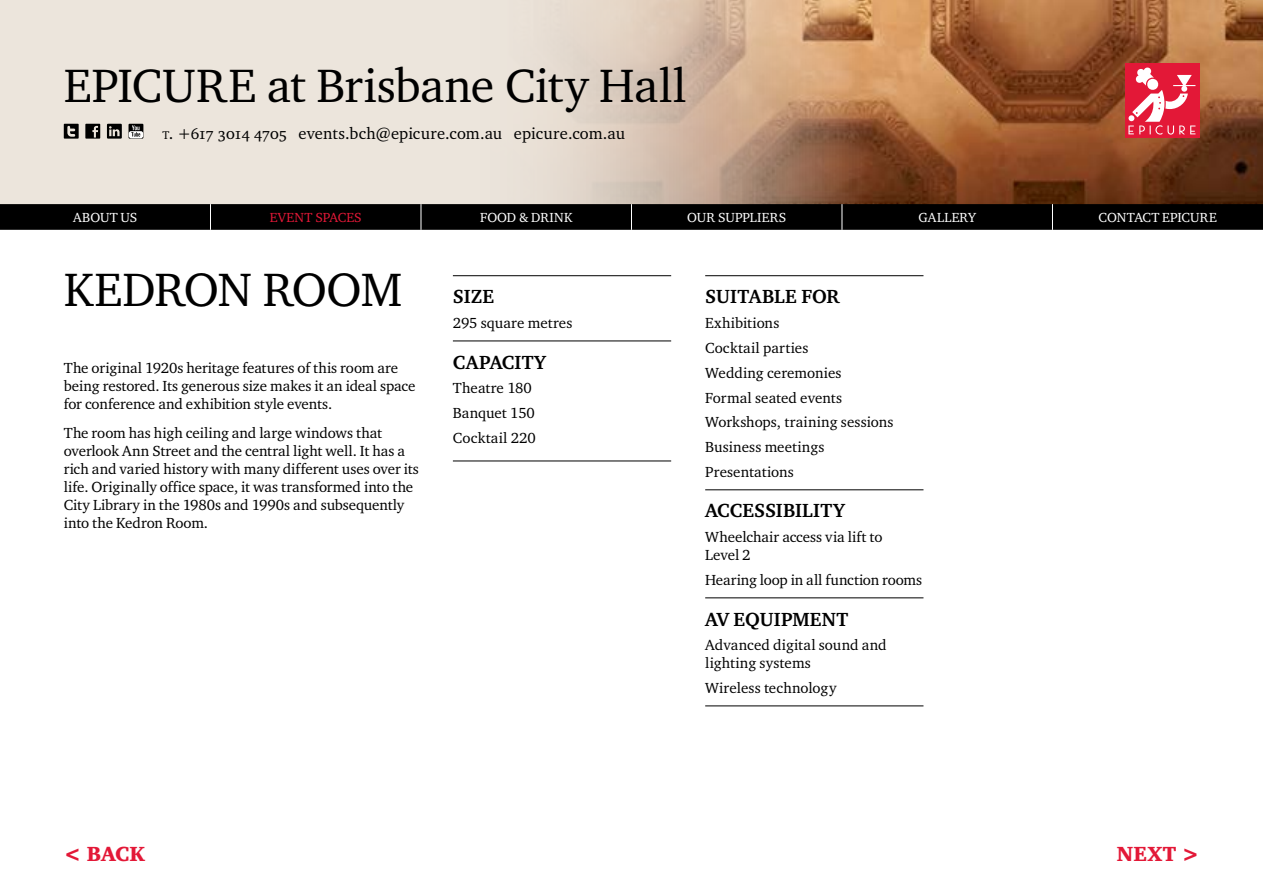
<style>
.page{position:relative;width:1263px;height:893px;background:#fff}
.page>*{position:absolute;margin:0;border:0;box-sizing:border-box;transform-origin:0 0}
.t1{font:48px "Charter ITC";letter-spacing:-.01em;color:#000}
.t2{font:21px "Charter ITC Blac";letter-spacing:.015em;color:#e31837}
.t3{font:700 19.5px "Charter ITC";letter-spacing:.005em;color:#000}
.t4{font:16.5px "Charter ITC Regu OS";letter-spacing:.005em;color:#000}
.t5{font:15px/18px "Charter ITC";color:#000}
.t6{font:13.5px "Charter ITC";letter-spacing:.01em;color:#fff}
.t7{font:13.5px "Charter ITC";letter-spacing:.005em;color:#e31837}
.s1{font-size:11.55px}
.s2{font-style:inherit}
</style>
<div class="page">
<div style="left:0;top:0;width:1263px;height:213px;background:#ece5dc"></div>
<img style="left:547px;top:0;width:716px;height:204px">
<div style="left:1125px;top:64px;width:74px;height:74px;background:#e31837"></div>
<svg style="left:1128px;top:67px;width:67px;height:68px"></svg>
<svg style="left:85px;top:124px;width:15px;height:15px"></svg>
<svg style="left:107px;top:124px;width:15px;height:15px"></svg>
<svg style="left:64px;top:124px;width:15px;height:15px"></svg>
<div style="left:129px;top:124px;width:14px;height:15px;background:#000"></div>
<svg style="left:129px;top:131px;width:14px;height:7px"></svg>
<svg style="left:131px;top:125px;width:9px;height:12px"></svg>
<svg style="left:0;top:204px;width:1263px;height:26px;background:#030303"></svg>
<hr style="left:453px;top:275px;width:218px;height:1px;background:#000">
<hr style="left:453px;top:461px;width:218px;height:1px;background:#000">
<hr style="left:453px;top:341px;width:218px;height:1px;background:#000">
<hr style="left:705px;top:275px;width:218px;height:1px;background:#000">
<hr style="left:705px;top:489px;width:218px;height:1px;background:#000">
<hr style="left:705px;top:705px;width:218px;height:1px;background:#000">
<hr style="left:705px;top:597px;width:218px;height:1px;background:#000">
<h1 class="t1" style="left:64px;top:56px;width:624px">EPICURE at Brisbane City Hall</h1>
<p class="t4" style="left:163px;top:123px;width:464px"><span class="s1">t</span><span class="s2">.</span> +617 3014 4705 events.bch@epicure.com.au epicure.com.au</p>
<p class="t6" style="left:73px;top:209px;width:66px">ABOUT US</p>
<p class="t7" style="left:270px;top:209px;width:94px">EVENT SPACES</p>
<p class="t6" style="left:480px;top:209px;width:94px">FOOD &amp; DRINK</p>
<p class="t6" style="left:687px;top:209px;width:100px">OUR SUPPLIERS</p>
<p class="t6" style="left:918px;top:209px;width:59px">GALLERY</p>
<p class="t6" style="left:1098px;top:209px;width:120px">CONTACT EPICURE</p>
<h1 class="t1" style="left:64px;top:260px;width:340px">KEDRON ROOM</h1>
<p class="t5" style="left:64px;top:358px;width:353px">The original 1920s heritage features of this room are being restored. Its generous size makes it an ideal space for conference and exhibition style events.</p>
<p class="t5" style="left:64px;top:423px;width:357px">The room has high ceiling and large windows that overlook Ann Street and the central light well. It has a rich and varied history with many different uses over its life. Originally office space, it was transformed into the City Library in the 1980s and 1990s and subsequently into the Kedron Room.</p>
<h3 class="t3" style="left:453px;top:285px;width:43px">SIZE</h3>
<p class="t5" style="left:453px;top:314px;width:121px">295 square metres</p>
<h3 class="t3" style="left:453px;top:350px;width:95px">CAPACITY</h3>
<p class="t5" style="left:453px;top:376px;width:85px;line-height:24.8px">Theatre 180<br>Banquet 150<br>Cocktail 220</p>
<h3 class="t3" style="left:705px;top:285px;width:136px">SUITABLE FOR</h3>
<p class="t5" style="left:705px;top:310px;width:190px;line-height:24.8px">Exhibitions<br>Cocktail parties<br>Wedding ceremonies<br>Formal seated events<br>Workshops, training sessions<br>Business meetings<br>Presentations</p>
<h3 class="t3" style="left:705px;top:499px;width:141px">ACCESSIBILITY</h3>
<p class="t5" style="left:705px;top:528px;width:179px">Wheelchair access via lift to<br>Level 2</p>
<p class="t5" style="left:705px;top:571px;width:218px">Hearing loop in all function rooms</p>
<h3 class="t3" style="left:705px;top:607px;width:144px">AV EQUIPMENT</h3>
<p class="t5" style="left:705px;top:636px;width:183px">Advanced digital sound and lighting systems</p>
<p class="t5" style="left:705px;top:679px;width:133px">Wireless technology</p>
<h2 class="t2" style="left:64px;top:841px;width:83px">&lt; BACK</h2>
<h2 class="t2" style="left:1117px;top:841px;width:84px">NEXT &gt;</h2>
</div>
